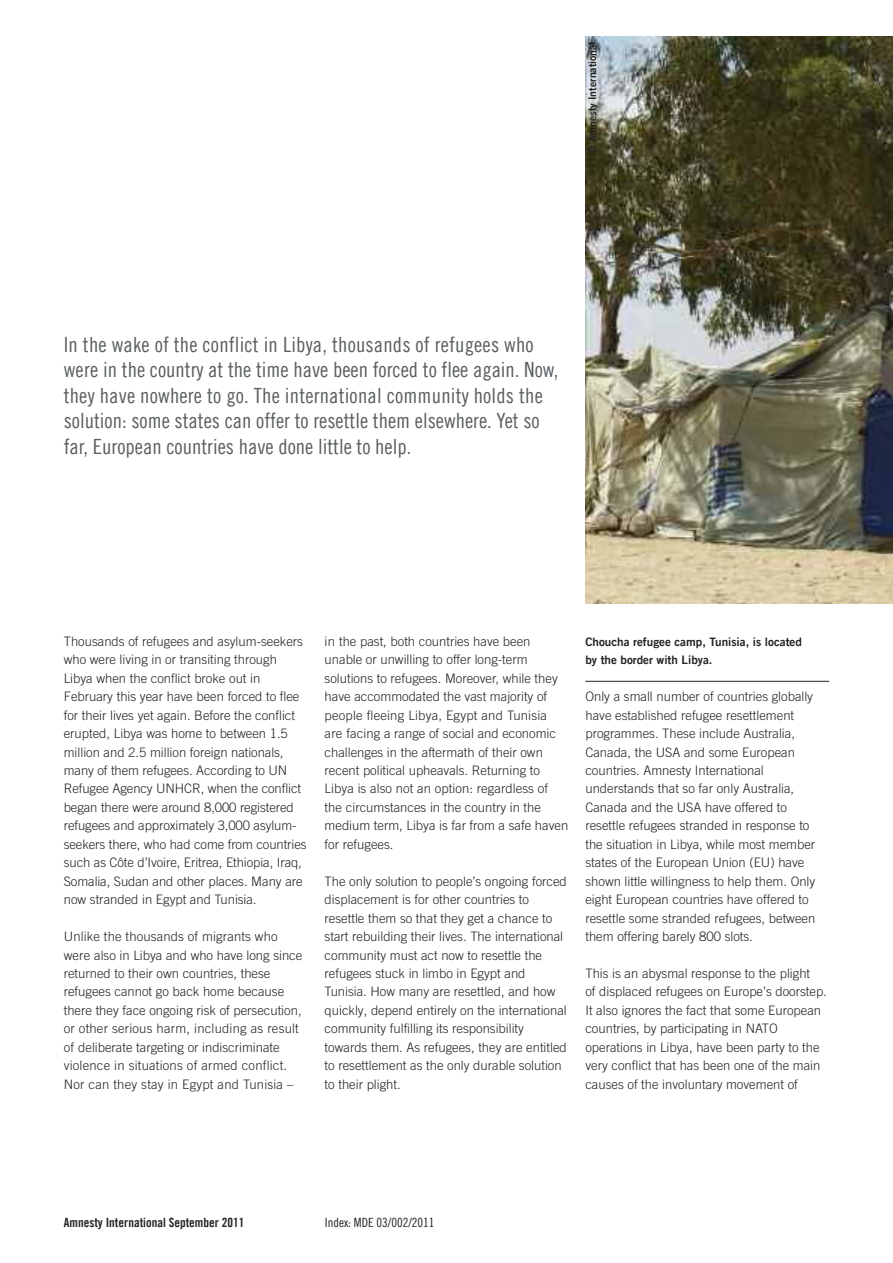
<style>
.page{position:relative;width:893px;height:1263px;background:#fff}
.page>*{position:absolute;margin:0;border:0;box-sizing:border-box;transform-origin:0 0}
.t1{font:21px/25.5px "Amnesty Trade Gothic Cn 18";color:#5a5f62}
.t2{font:300 13.05px/18.5px "Amnesty Trade Gothic";color:#222221}
.t3{font:12.75px "Amnesty Trade Gothic Bd Cn 20";color:#222221}
.t4{font:12.75px "Amnesty Trade Gothic Cn 18";color:#222221}
.t5{font:11.7px/18.5px "Amnesty Trade Gothic Bd 2";color:#222221}
.t6{font:10.5px "Amnesty Trade Gothic Bd 2";color:#222221}
</style>
<div class="page">
<img style="left:585px;top:37px;width:308px;height:567px">
<hr style="left:585px;top:681px;width:244px;height:1px;background:#222221">
<p class="t6" style="left:586px;top:154px;width:114px;rotate:-90deg">© Amnesty International</p>
<p class="t1" style="left:64px;top:331px;width:496px">in the wake of the conflict in Libya, thousands of refugees who were in the country at the time have been forced to flee again. now, they have nowhere to go. the international community holds the solution: some states can offer to resettle them elsewhere. yet so far, european countries have done little to help.</p>
<p class="t2" style="left:64px;top:632px;width:244px">Thousands of refugees and asylum-seekers who were living in or transiting through Libya when the conflict broke out in February this year have been forced to flee for their lives yet again. Before the conflict erupted, Libya was home to between 1.5 million and 2.5 million foreign nationals, many of them refugees. According to UN Refugee Agency UNHCR, when the conflict began there were around 8,000 registered refugees and approximately 3,000 asylum&shy;seekers there, who had come from countries such as Côte d’Ivoire, Eritrea, Ethiopia, Iraq, Somalia, Sudan and other places. Many are now stranded in Egypt and Tunisia.</p>
<p class="t2" style="left:64px;top:927px;width:240px">Unlike the thousands of migrants who were also in Libya and who have long since returned to their own countries, these refugees cannot go back home because there they face ongoing risk of persecution, or other serious harm, including as result of deliberate targeting or indiscriminate violence in situations of armed conflict.<br>Nor can they stay in Egypt and Tunisia –</p>
<p class="t2" style="left:325px;top:632px;width:245px">in the past, both countries have been unable or unwilling to offer long-term solutions to refugees. Moreover, while they have accommodated the vast majority of people fleeing Libya, Egypt and Tunisia<br>are facing a range of social and economic challenges in the aftermath of their own recent political upheavals. Returning to Libya is also not an option: regardless of the circumstances in the country in the medium term, Libya is far from a safe haven for refugees.</p>
<p class="t2" style="left:325px;top:871px;width:244px">The only solution to people’s ongoing forced displacement is for other countries to resettle them so that they get a chance to start rebuilding their lives. The international community must act now to resettle the refugees stuck in limbo in Egypt and Tunisia. How many are resettled, and how quickly, depend entirely on the international community fulfilling its responsibility towards them. As refugees, they are entitled to resettlement as the only durable solution to their plight.</p>
<p class="t5" style="left:585px;top:632px;width:218px">Choucha refugee camp, Tunisia, is located by the border with Libya.</p>
<p class="t2" style="left:585px;top:687px;width:231px">Only a small number of countries globally have established refugee resettlement programmes. These include Australia, Canada, the USA and some European countries. Amnesty International understands that so far only Australia, Canada and the USA have offered to resettle refugees stranded in response to the situation in Libya, while most member states of the European Union (EU) have shown little willingness to help them. Only eight European countries have offered to resettle some stranded refugees, between them offering barely 800 slots.</p>
<p class="t2" style="left:585px;top:964px;width:243px">This is an abysmal response to the plight<br>of displaced refugees on Europe’s doorstep.<br>It also ignores the fact that some European countries, by participating in NATO operations in Libya, have been party to the very conflict that has been one of the main causes of the involuntary movement of</p>
<p class="t3" style="left:64px;top:1214px;width:182px">Amnesty International September 2011</p>
<p class="t4" style="left:325px;top:1214px;width:111px">index: mde 03/002/2011</p>
</div>
